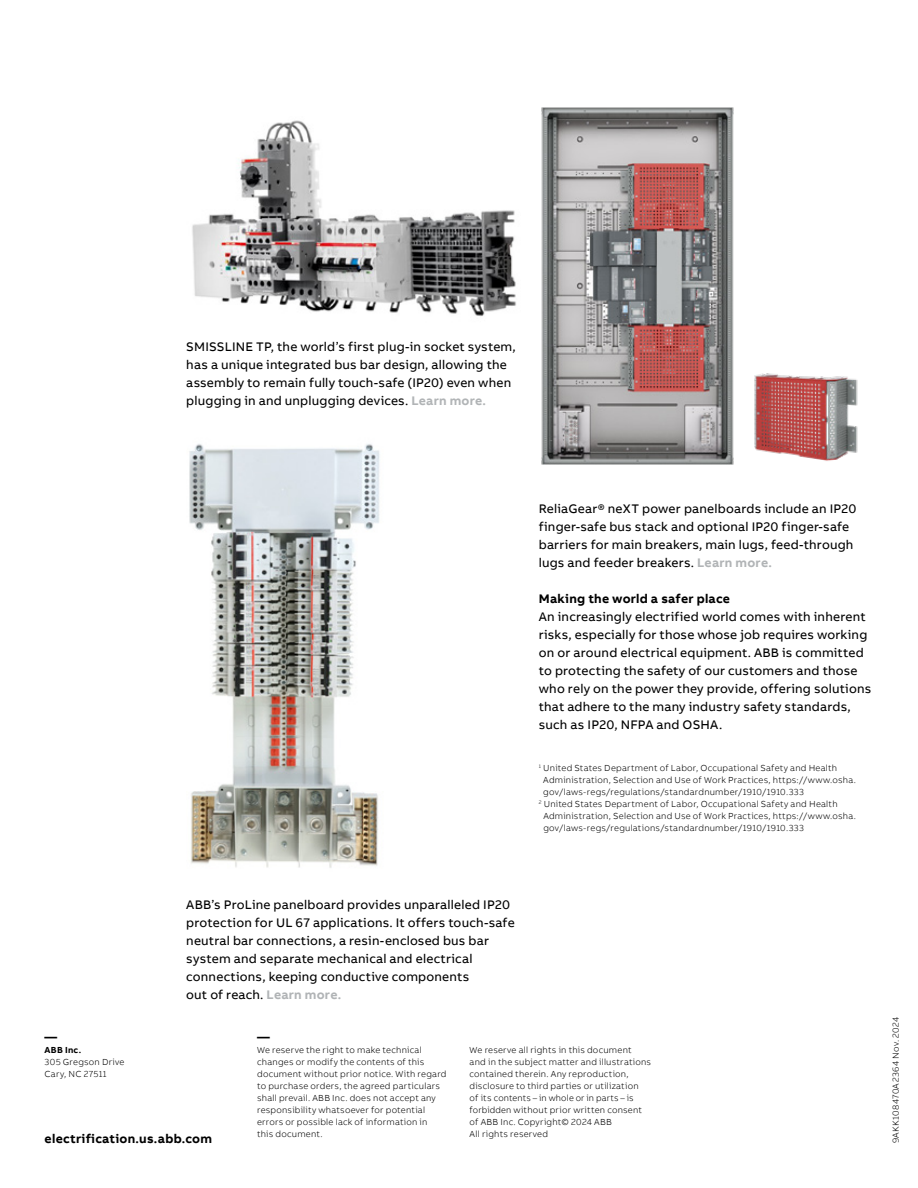
<style>
.page{position:relative;width:918px;height:1188px;background:#fff}
.page>*{position:absolute;margin:0;border:0;box-sizing:border-box;transform-origin:0 0}
.t1{font:12.75px/18px "AB Bvoice";letter-spacing:.015em;color:#000}
.t2{font:700 12.75px "AB Bvoice";letter-spacing:.02em;color:#000}
.t3{font:300 9px/12px "AB Bvoice";letter-spacing:.025em;color:#000}
.t4{font:700 9px "AB Bvoice";letter-spacing:.035em;color:#000}
.s1{font-weight:700;color:#b1b4b6}
</style>
<div class="page">
<img style="left:192px;top:120px;width:324px;height:197px">
<img style="left:189px;top:444px;width:191px;height:424px">
<img style="left:541px;top:107px;width:193px;height:358px">
<img style="left:754px;top:373px;width:104px;height:88px">
<h1 class="t1" style="left:186px;top:337px;width:331px">SMISSLINE TP, the world’s first plug-in socket system, has a unique integrated bus bar design, allowing the assembly to remain fully touch-safe (IP20) even when plugging in and unplugging devices. <span class="s1">Learn more.</span></h1>
<h1 class="t1" style="left:539px;top:499px;width:319px">ReliaGear® neXT power panelboards include an IP20 finger-safe bus stack and optional IP20 finger-safe barriers for main breakers, main lugs, feed-through lugs and feeder breakers. <span class="s1">Learn more.</span></h1>
<h1 class="t2" style="left:539px;top:590px;width:193px">Making the world a safer place</h1>
<p class="t1" style="left:539px;top:607px;width:334px">An increasingly electrified world comes with inherent risks, especially for those whose job requires working on or around electrical equipment. ABB is committed to protecting the safety of our customers and those who rely on the power they provide, offering solutions that adhere to the many industry safety standards, such as IP20, NFPA and OSHA.</p>
<p class="t3" style="left:539px;top:762px;width:300px"><sup>1</sup> United States Department of Labor, Occupational Safety and Health</p>
<p class="t3" style="left:543px;top:774px;width:314px">Administration, Selection and Use of Work Practices, https://www.osha.</p>
<p class="t3" style="left:543px;top:786px;width:262px">gov/laws-regs/regulations/standardnumber/1910/1910.333</p>
<p class="t3" style="left:539px;top:798px;width:300px"><sup>2</sup> United States Department of Labor, Occupational Safety and Health</p>
<p class="t3" style="left:543px;top:810px;width:314px">Administration, Selection and Use of Work Practices, https://www.osha.</p>
<p class="t3" style="left:543px;top:822px;width:262px">gov/laws-regs/regulations/standardnumber/1910/1910.333</p>
<p class="t1" style="left:186px;top:895px;width:330px">ABB’s ProLine panelboard provides unparalleled IP20 protection for UL 67 applications. It offers touch-safe neutral bar connections, a resin-enclosed bus bar system and separate mechanical and electrical connections, keeping conductive components<br>out of reach. <span class="s1">Learn more.</span></p>
<h1 class="t2" style="left:45px;top:1028px;width:14px">—</h1>
<p class="t4" style="left:45px;top:1044px;width:38px">ABB Inc.</p>
<p class="t3" style="left:45px;top:1056px;width:81px">305 Gregson Drive<br>Cary, NC 27511</p>
<h1 class="t2" style="left:45px;top:1130px;width:169px">electrification.us.abb.com</h1>
<h1 class="t2" style="left:257px;top:1028px;width:14px">—</h1>
<p class="t3" style="left:257px;top:1044px;width:191px">We reserve the right to make technical changes or modify the contents of this document without prior notice. With regard to purchase orders, the agreed particulars shall prevail. ABB Inc. does not accept any responsibility whatsoever for potential errors or possible lack of information in<br>this document.</p>
<p class="t3" style="left:470px;top:1044px;width:183px">We reserve all rights in this document<br>and in the subject matter and illustrations contained therein. Any reproduction, disclosure to third parties or utilization<br>of its contents – in whole or in parts – is forbidden without prior written consent of ABB Inc. Copyright© 2024 ABB<br>All rights reserved</p>
<p class="t3" style="left:890px;top:1143px;width:128px;rotate:-90deg">9AKK108470A2364 Nov. 2024</p>
</div>
